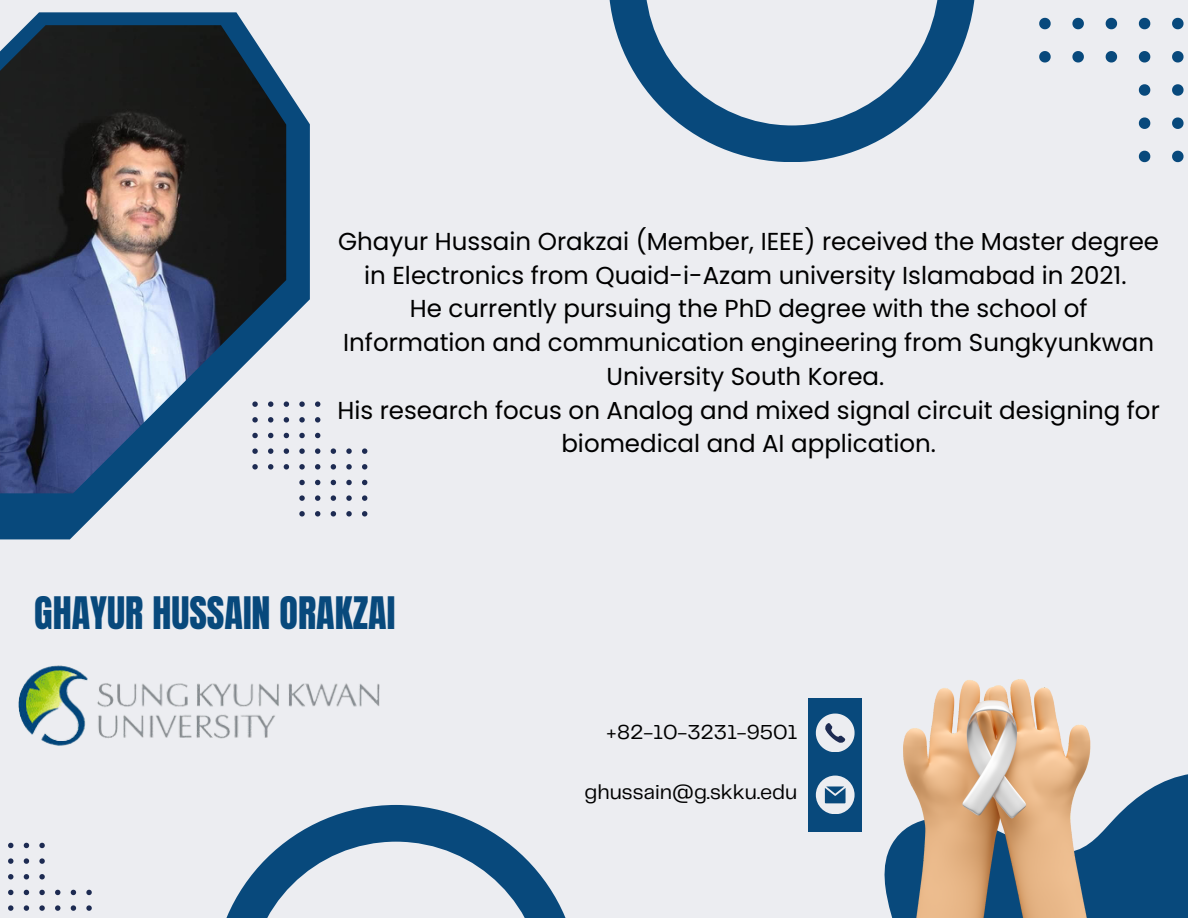
<style>
.page{position:relative;width:1188px;height:918px;background:#ecedf1}
.page>*{position:absolute;margin:0;border:0;box-sizing:border-box;transform-origin:0 0}
.t1{font:38.1px "Anton";color:#08497c}
.t2{font:24.6px/33.8px "Poppins";color:#000;text-align:center}
.t3{font:21px "Telegraf";color:#000}
</style>
<div class="page">
<svg style="left:226px;top:805px;width:340px;height:113px"></svg>
<svg style="left:609px;top:0;width:366px;height:162px"></svg>
<svg style="left:0;top:12px;width:310px;height:527px"></svg>
<img style="left:0;top:25px;width:286px;height:468px">
<svg style="left:252px;top:401px;width:6px;height:6px"></svg>
<svg style="left:268px;top:401px;width:5px;height:6px"></svg>
<svg style="left:284px;top:401px;width:5px;height:6px"></svg>
<svg style="left:299px;top:401px;width:6px;height:6px"></svg>
<svg style="left:315px;top:401px;width:5px;height:6px"></svg>
<svg style="left:252px;top:417px;width:6px;height:6px"></svg>
<svg style="left:268px;top:417px;width:5px;height:6px"></svg>
<svg style="left:284px;top:417px;width:5px;height:6px"></svg>
<svg style="left:299px;top:417px;width:6px;height:6px"></svg>
<svg style="left:315px;top:417px;width:5px;height:6px"></svg>
<svg style="left:252px;top:433px;width:6px;height:5px"></svg>
<svg style="left:268px;top:433px;width:5px;height:5px"></svg>
<svg style="left:284px;top:433px;width:5px;height:5px"></svg>
<svg style="left:299px;top:433px;width:6px;height:5px"></svg>
<svg style="left:315px;top:433px;width:5px;height:5px"></svg>
<svg style="left:252px;top:448px;width:6px;height:6px"></svg>
<svg style="left:268px;top:448px;width:5px;height:6px"></svg>
<svg style="left:284px;top:448px;width:5px;height:6px"></svg>
<svg style="left:299px;top:448px;width:6px;height:6px"></svg>
<svg style="left:315px;top:448px;width:5px;height:6px"></svg>
<svg style="left:331px;top:448px;width:5px;height:6px"></svg>
<svg style="left:346px;top:448px;width:6px;height:6px"></svg>
<svg style="left:362px;top:448px;width:5px;height:6px"></svg>
<svg style="left:252px;top:464px;width:6px;height:6px"></svg>
<svg style="left:268px;top:464px;width:5px;height:6px"></svg>
<svg style="left:284px;top:464px;width:5px;height:6px"></svg>
<svg style="left:299px;top:464px;width:6px;height:6px"></svg>
<svg style="left:315px;top:464px;width:5px;height:6px"></svg>
<svg style="left:331px;top:464px;width:5px;height:6px"></svg>
<svg style="left:346px;top:464px;width:6px;height:6px"></svg>
<svg style="left:362px;top:464px;width:5px;height:6px"></svg>
<svg style="left:299px;top:480px;width:6px;height:5px"></svg>
<svg style="left:315px;top:480px;width:5px;height:5px"></svg>
<svg style="left:331px;top:480px;width:5px;height:5px"></svg>
<svg style="left:346px;top:480px;width:6px;height:5px"></svg>
<svg style="left:362px;top:480px;width:5px;height:5px"></svg>
<svg style="left:299px;top:495px;width:6px;height:6px"></svg>
<svg style="left:315px;top:495px;width:5px;height:6px"></svg>
<svg style="left:331px;top:495px;width:5px;height:6px"></svg>
<svg style="left:346px;top:495px;width:6px;height:6px"></svg>
<svg style="left:362px;top:495px;width:5px;height:6px"></svg>
<svg style="left:299px;top:511px;width:6px;height:5px"></svg>
<svg style="left:315px;top:511px;width:5px;height:5px"></svg>
<svg style="left:331px;top:511px;width:5px;height:5px"></svg>
<svg style="left:346px;top:511px;width:6px;height:5px"></svg>
<svg style="left:362px;top:511px;width:5px;height:5px"></svg>
<svg style="left:8px;top:843px;width:5px;height:5px"></svg>
<svg style="left:24px;top:843px;width:5px;height:5px"></svg>
<svg style="left:39px;top:843px;width:6px;height:5px"></svg>
<svg style="left:8px;top:858px;width:5px;height:6px"></svg>
<svg style="left:24px;top:858px;width:5px;height:6px"></svg>
<svg style="left:39px;top:858px;width:6px;height:6px"></svg>
<svg style="left:8px;top:874px;width:5px;height:5px"></svg>
<svg style="left:24px;top:874px;width:5px;height:5px"></svg>
<svg style="left:39px;top:874px;width:6px;height:5px"></svg>
<svg style="left:8px;top:890px;width:5px;height:5px"></svg>
<svg style="left:24px;top:890px;width:5px;height:5px"></svg>
<svg style="left:39px;top:890px;width:6px;height:5px"></svg>
<svg style="left:55px;top:890px;width:5px;height:5px"></svg>
<svg style="left:71px;top:890px;width:5px;height:5px"></svg>
<svg style="left:86px;top:890px;width:5px;height:5px"></svg>
<svg style="left:8px;top:905px;width:5px;height:6px"></svg>
<svg style="left:24px;top:905px;width:5px;height:6px"></svg>
<svg style="left:39px;top:905px;width:6px;height:6px"></svg>
<svg style="left:55px;top:905px;width:5px;height:6px"></svg>
<svg style="left:71px;top:905px;width:5px;height:6px"></svg>
<svg style="left:86px;top:905px;width:5px;height:6px"></svg>
<svg style="left:1039px;top:18px;width:12px;height:11px"></svg>
<svg style="left:1072px;top:18px;width:12px;height:11px"></svg>
<svg style="left:1106px;top:18px;width:11px;height:11px"></svg>
<svg style="left:1139px;top:18px;width:11px;height:11px"></svg>
<svg style="left:1172px;top:18px;width:12px;height:11px"></svg>
<svg style="left:1039px;top:51px;width:12px;height:12px"></svg>
<svg style="left:1072px;top:51px;width:12px;height:12px"></svg>
<svg style="left:1106px;top:51px;width:11px;height:12px"></svg>
<svg style="left:1139px;top:51px;width:11px;height:12px"></svg>
<svg style="left:1172px;top:51px;width:12px;height:12px"></svg>
<svg style="left:1139px;top:84px;width:11px;height:12px"></svg>
<svg style="left:1172px;top:84px;width:12px;height:12px"></svg>
<svg style="left:1139px;top:117px;width:11px;height:12px"></svg>
<svg style="left:1172px;top:117px;width:12px;height:12px"></svg>
<svg style="left:1139px;top:151px;width:11px;height:11px"></svg>
<svg style="left:1172px;top:151px;width:12px;height:11px"></svg>
<svg style="left:884px;top:774px;width:304px;height:144px;fill:#08497c"></svg>
<img style="left:904px;top:679px;width:199px;height:239px">
<img style="left:19px;top:665px;width:361px;height:81px">
<div style="left:808px;top:698px;width:54px;height:134px;background:#08497c"></div>
<svg style="left:816px;top:714px;width:38px;height:38px"></svg>
<svg style="left:816px;top:776px;width:38px;height:38px"></svg>
<p class="t2" style="left:338px;top:224px;width:822px">Ghayur Hussain Orakzai (Member, IEEE) received the Master degree in Electronics from Quaid-i-Azam university Islamabad in 2021.</p>
<p class="t2" style="left:343px;top:292px;width:812px">He currently pursuing the PhD degree with the school of<br>Information and communication engineering from Sungkyunkwan<br>University South Korea.</p>
<p class="t2" style="left:338px;top:393px;width:824px">His research focus on Analog and mixed signal circuit designing for biomedical and AI application.</p>
<p class="t1" style="left:34px;top:585px;width:363px">GHAYUR HUSSAIN ORAKZAI</p>
<p class="t3" style="left:606px;top:723px;width:193px">+82-10-3231-9501</p>
<p class="t3" style="left:584px;top:783px;width:215px">ghussain@g.skku.edu</p>
</div>
